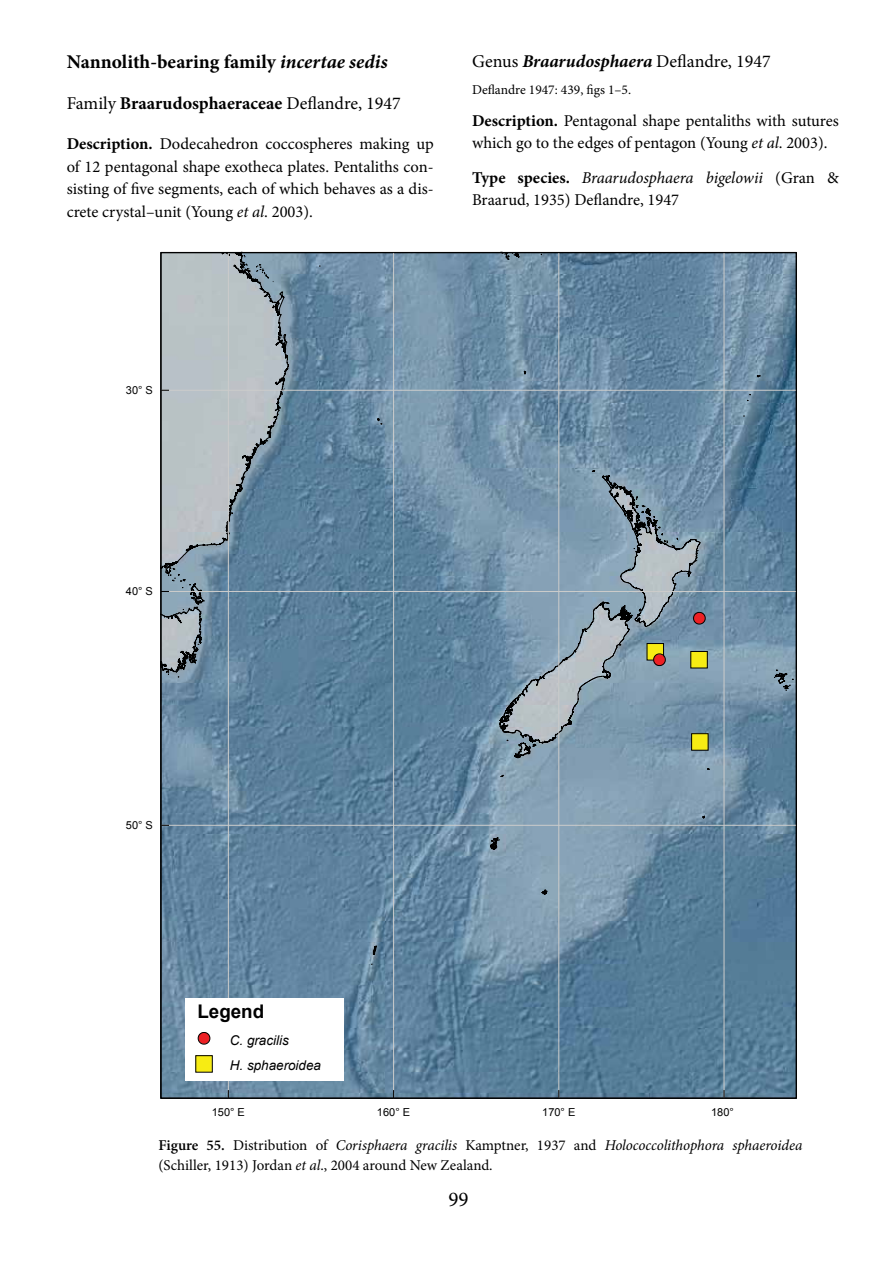
<style>
.page{position:relative;width:893px;height:1263px;background:#fff}
.page>*{position:absolute;margin:0;border:0;box-sizing:border-box;transform-origin:0 0}
.t1{font:24.3px "ESRI Default Marker";color:#f7ec13}
.t2{font:21px "Minion Pro";color:#000}
.t3{font:700 19.5px "Minion Pro";color:#000}
.t4{font:700 18.75px "Arial";color:#000}
.t5{font:18px "Minion Pro";color:#000}
.t6{font:17.25px "ESRI Default Marker";color:#ed2024}
.t7{font:16.5px/22.5px "Minion Pro";color:#000}
.t8{font:15px/19.5px "Minion Pro";color:#000}
.t9{font:13.5px "Minion Pro";color:#000}
.t10{font:italic 13.5px/25.7px "Arial";color:#000}
.t11{font:10.95px "Arial";color:#000}
.s1{font-style:italic}
.s2{font-weight:700}
.s3{font-weight:700;font-style:italic}
.s4{font-family:"ESRI Default Marker";font-style:normal;font-size:17.25px;color:#ed2024}
.s5{font-family:"ESRI Default Marker";font-style:normal;font-size:24.3px;color:#f7ec13}
.s6{font-size:24.3px;color:#f7ec13}
.s7{font-weight:600}
</style>
<div class="page">
<svg style="left:160px;top:252px;width:637px;height:847px;background:#6d8ca3"></svg>
<div style="left:185px;top:998px;width:159px;height:83px;background:#fff"></div>
<svg style="left:198px;top:1032px;width:12px;height:12px"></svg>
<p class="t3" style="left:67px;top:48px;width:322px">Nannolith-bearing family <span class="s1">incertae sedis</span></p>
<p class="t5" style="left:67px;top:91px;width:336px">Family <span class="s2">Braarudosphaeraceae</span> Deflandre, 1947</p>
<p class="t7" style="left:67px;top:133px;width:368px;text-align:justify"><span class="s2">Description.</span> Dodecahedron coccospheres making up of 12 pentagonal shape exotheca plates. Pentaliths con&shy;sisting of five segments, each of which b ehaves as a dis&shy;crete crystal–unit (Young <span class="s1">et al</span>. 2003).</p>
<p class="t5" style="left:472px;top:49px;width:300px">Genus <span class="s3">Braarudosphaera</span> Deflandre, 1947</p>
<p class="t9" style="left:472px;top:81px;width:161px">Deflandre 1947: 439, figs 1–5.</p>
<p class="t7" style="left:472px;top:109px;width:368px"><span class="s2">Description.</span> Pentagonal shape pentaliths with sutures which go to the edges of pentagon (Young <span class="s1">et al</span>. 2003).</p>
<p class="t7" style="left:472px;top:166px;width:368px"><span class="s2">Type species.</span> <span class="s1">Braarudosphaera bigelowii</span> (Gran &amp;<br>Braarud, 1935) Deflandre, 1947</p>
<p class="t11" style="left:126px;top:383px;width:29px">30° S</p>
<p class="t11" style="left:126px;top:584px;width:29px">40° S</p>
<p class="t11" style="left:126px;top:818px;width:29px">50° S</p>
<p class="t4" style="left:197px;top:999px;width:68px">Legend</p>
<p class="t10" style="left:196px;top:1027px;width:127px"><span class="s4">!</span> C. gracilis<br><span class="s5">"</span> H. sphaeroidea</p>
<p class="t6" style="left:693px;top:608px;width:14px">!</p>
<h1 class="t1" style="left:647px;top:637px;width:19px">"</h1>
<p class="t6" style="left:653px;top:649px;width:56px">! <span class="s6">"</span></p>
<h1 class="t1" style="left:691px;top:728px;width:19px">"</h1>
<p class="t11" style="left:212px;top:1105px;width:35px">150° E</p>
<p class="t11" style="left:377px;top:1105px;width:35px">160° E</p>
<p class="t11" style="left:542px;top:1105px;width:35px">170° E</p>
<p class="t11" style="left:711px;top:1105px;width:24px">180°</p>
<p class="t8" style="left:158px;top:1136px;width:645px"><span class="s7">Figure 55.</span> Distribution of <span class="s1">Corisphaera gracilis</span> Kamptner, 1937 and <span class="s1">Holococcolithophora sphaeroidea </span>(Schiller, 1913) Jordan <span class="s1">et al</span>., 2004 around New Zealand.</p>
<p class="t2" style="left:448px;top:1185px;width:22px">99</p>
</div>
